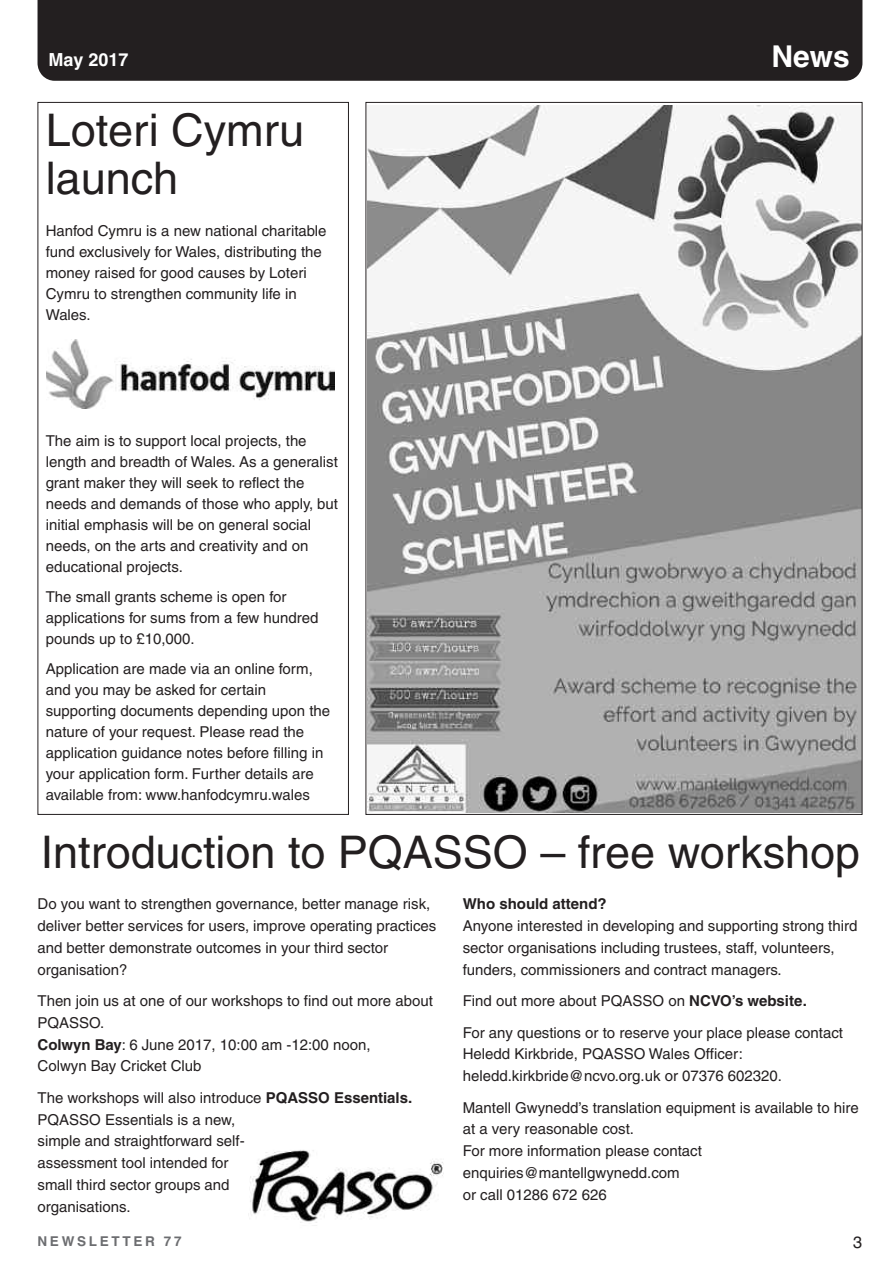
<style>
.page{position:relative;width:893px;height:1263px;background:#fff}
.page>*{position:absolute;margin:0;border:0;box-sizing:border-box;transform-origin:0 0}
.t1{font:45px/48px "W Hel Plain";color:#231f20}
.t2{font:700 30px "Helvetica";color:#fff}
.t3{font:700 18px "Helvetica";color:#fff}
.t4{font:16.5px "Helvetica";color:#231f20}
.t5{font:15px/21px "W Hel Plain";color:#231f20}
.t6{font:700 15px "W Helv";color:#231f20}
.t7{font:700 13.5px "Helvetica";letter-spacing:.2em;color:#6c6d70}
.s1{font-family:"W Helv";font-weight:700}
</style>
<div class="page">
<div style="left:38px;top:0;width:824px;height:81px;background:#231f20"></div>
<img style="left:46px;top:340px;width:288px;height:69px">
<img style="left:368px;top:106px;width:492px;height:706px">
<img style="left:250px;top:1150px;width:194px;height:76px">
<p class="t3" style="left:49px;top:50px;width:82px">May 2017</p>
<h2 class="t2" style="left:771px;top:39px;width:80px">News</h2>
<h1 class="t1" style="left:46px;top:107px;width:260px">Loteri Cymru launch</h1>
<p class="t5" style="left:46px;top:221px;width:282px">Hanfod Cymru is a new national charitable fund exclusively for Wales, distributing the money raised for good causes by Loteri Cymru to strengthen community life in Wales.</p>
<p class="t5" style="left:46px;top:431px;width:294px">The aim is to support local projects, the length and breadth of Wales. As a generalist grant maker they will seek to reflect the needs and demands of those who apply, but initial emphasis will be on general social needs, on the arts and creativity and on educational projects.</p>
<p class="t5" style="left:46px;top:587px;width:274px">The small grants scheme is open for applications for sums from a few hundred pounds up to £10,000.</p>
<p class="t5" style="left:46px;top:659px;width:286px">Application are made via an online form, and you may be asked for certain supporting documents depending upon the nature of your request. Please read the application guidance notes before filling in your application form. Further details are available from: www.hanfodcymru.wales</p>
<h1 class="t1" style="left:41px;top:829px;width:821px">Introduction to PQASSO – free workshop</h1>
<p class="t5" style="left:38px;top:893px;width:400px;line-height:21.8px">Do you want to strengthen governance, better manage risk, deliver better services for users, improve operating practices and better demonstrate outcomes in your third sector organisation?</p>
<p class="t5" style="left:38px;top:990px;width:397px;line-height:21.8px">Then join us at one of our workshops to find out more about PQASSO.<br><span class="s1">Colwyn Bay</span>: 6 June 2017, 10:00 am -12:00 noon,<br>Colwyn Bay Cricket Club</p>
<p class="t5" style="left:38px;top:1087px;width:376px;line-height:21.8px">The workshops will also introduce <span class="s1">PQASSO Essentials.<br></span>PQASSO Essentials is a new,<br>simple and straightforward self-<br>assessment tool intended for<br>small third sector groups and<br>organisations.</p>
<p class="t6" style="left:463px;top:895px;width:145px">Who should attend?</p>
<p class="t5" style="left:463px;top:915px;width:396px;line-height:21.8px">Anyone interested in developing and supporting strong third sector organisations including trustees, staff, volunteers, funders, commissioners and contract managers.</p>
<p class="t5" style="left:463px;top:985px;width:382px;line-height:31.5px">Find out more about PQASSO on <span class="s1">NCVO’s website.<br></span>For any questions or to reserve your place please contact</p>
<p class="t5" style="left:463px;top:1043px;width:321px;line-height:21.8px">Heledd Kirkbride, PQASSO Wales Officer: heledd.kirkbride@ncvo.org.uk or 07376 602320.</p>
<p class="t5" style="left:463px;top:1096px;width:397px;line-height:21.8px">Mantell Gwynedd’s translation equipment is available to hire at a very reasonable cost.<br>For more information please contact enquiries@mantellgwynedd.com<br>or call 01286 672 626</p>
<p class="t7" style="left:38px;top:1233px;width:146px">NEWSLETTER 77</p>
<p class="t4" style="left:853px;top:1233px;width:11px">3</p>
</div>
